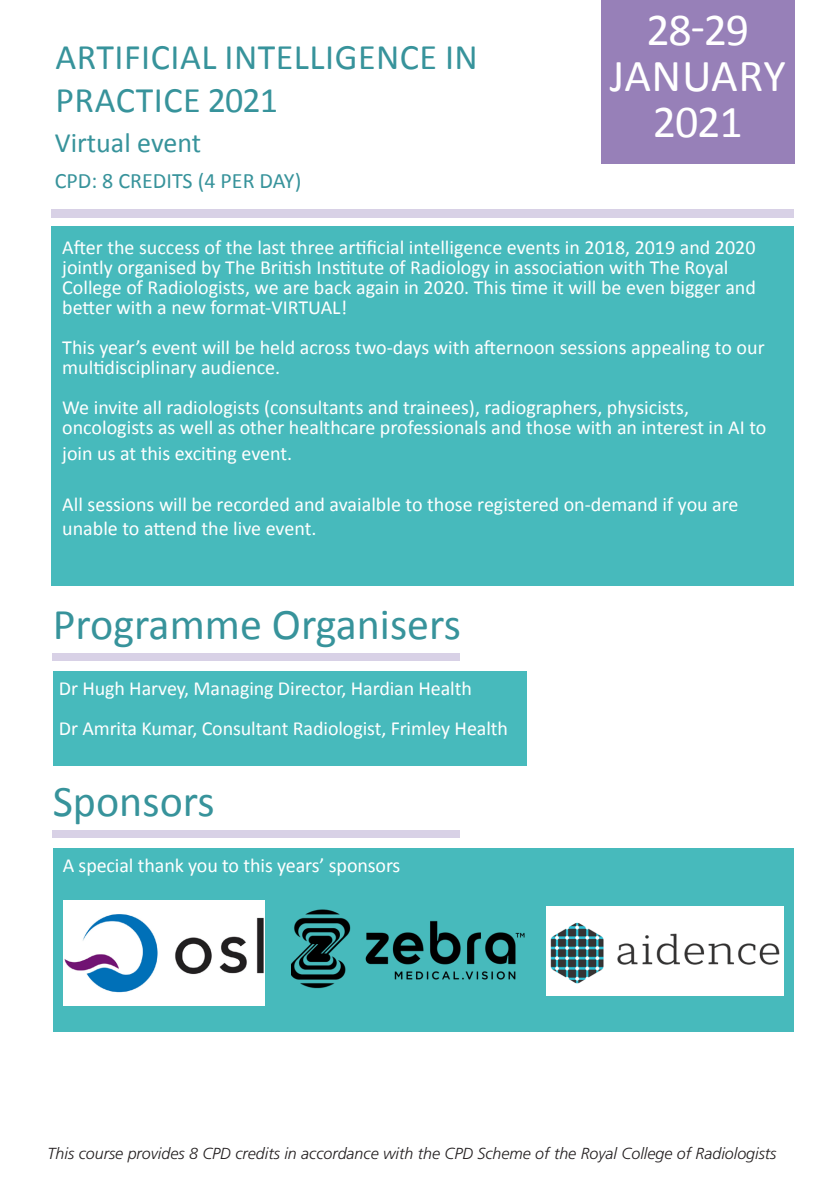
<style>
.page{position:relative;width:840px;height:1191px;background:#fff}
.page>*{position:absolute;margin:0;border:0;box-sizing:border-box;transform-origin:0 0}
.t1{font:46px "Calibri";letter-spacing:-.01em;color:#fff}
.t2{font:44px "Calibri";color:#37939b}
.t3{font:36px/43.2px "Calibri";letter-spacing:.015em;color:#37939b}
.t4{font:28px "Calibri";color:#37939b}
.t5{font:22px "Calibri";color:#37939b}
.t6{font:20px/20px "Calibri";color:#fff}
.t7{font:italic 300 16px "Frutiger LT";color:#231f20}
</style>
<div class="page">
<div style="left:51px;top:209px;width:742px;height:9px;background:#d8d1e6"></div>
<div style="left:51px;top:226px;width:742px;height:359px;background:#47babc"></div>
<div style="left:600px;top:0;width:194px;height:164px;background:#9780b8"></div>
<div style="left:53px;top:671px;width:473px;height:95px;background:#47babc"></div>
<div style="left:52px;top:653px;width:407px;height:7px;background:#d8d1e6"></div>
<div style="left:53px;top:848px;width:740px;height:183px;background:#47babc"></div>
<div style="left:52px;top:830px;width:407px;height:7px;background:#d8d1e6"></div>
<img style="left:64px;top:900px;width:200px;height:105px">
<img style="left:291px;top:909px;width:234px;height:80px">
<img style="left:546px;top:906px;width:236px;height:89px">
<p class="t3" style="left:55px;top:36px;width:423px">ARTIFICIAL INTELLIGENCE IN<br>PRACTICE 2021</p>
<p class="t4" style="left:55px;top:125px;width:148px">Virtual event</p>
<p class="t5" style="left:55px;top:167px;width:248px">CPD: 8 CREDITS (4 PER DAY)</p>
<p class="t1" style="left:646px;top:0;width:104px">28-29</p>
<p class="t1" style="left:609px;top:46px;width:177px">JANUARY</p>
<p class="t1" style="left:652px;top:92px;width:91px">2021</p>
<p class="t6" style="left:62px;top:237px;width:694px">After the success of the last three artificial intelligence events in 2018, 2019 and 2020 jointly organised by The British Institute of Radiology in association with The Royal College of Radiologists, we are back again in 2020. This time it will be even bigger and better with a new format-VIRTUAL!</p>
<p class="t6" style="left:62px;top:337px;width:703px">This year’s event will be held across two-days with afternoon sessions appealing to our</p>
<p class="t6" style="left:62px;top:357px;width:219px">multidisciplinary audience.</p>
<p class="t6" style="left:62px;top:397px;width:628px">We invite all radiologists (consultants and trainees), radiographers, physicists,</p>
<p class="t6" style="left:62px;top:414px;width:705px;line-height:26.4px">oncologists as well as other healthcare professionals and those with an interest in AI to join us at this exciting event.</p>
<p class="t6" style="left:62px;top:492px;width:677px;line-height:24px">All sessions will be recorded and avaialble to those registered on-demand if you are unable to attend the live event.</p>
<p class="t2" style="left:53px;top:597px;width:409px">Programme Organisers</p>
<p class="t6" style="left:59px;top:678px;width:414px">Dr Hugh Harvey, Managing Director, Hardian Health</p>
<p class="t6" style="left:59px;top:718px;width:450px">Dr Amrita Kumar, Consultant Radiologist, Frimley Health</p>
<p class="t2" style="left:53px;top:773px;width:163px">Sponsors</p>
<p class="t6" style="left:63px;top:855px;width:339px">A special thank you to this years’ sponsors</p>
<p class="t7" style="left:48px;top:1144px;width:730px">This course provides 8 CPD credits in accordance with the CPD Scheme of the Royal College of Radiologists</p>
</div>
